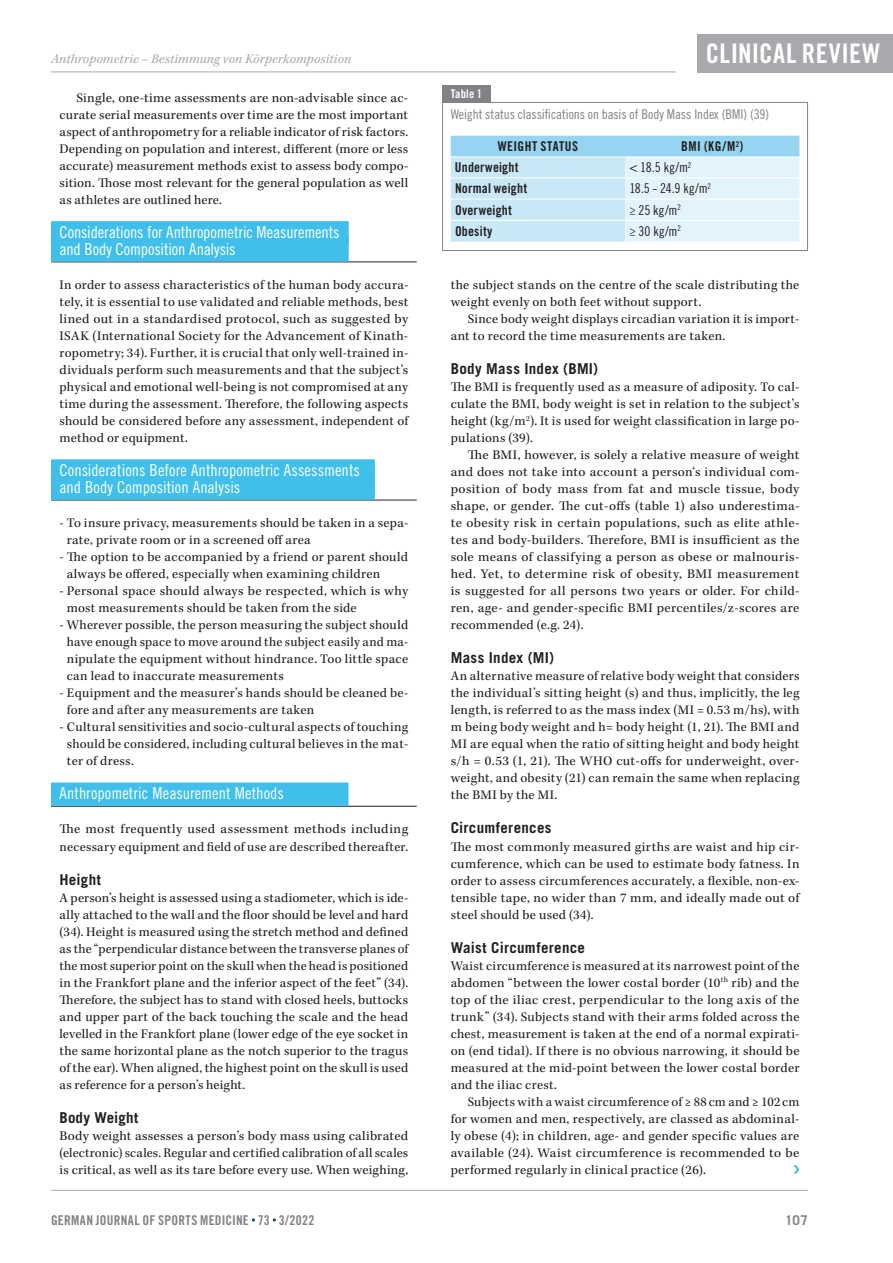
<style>
.page{position:relative;width:893px;height:1263px;background:#fff}
.page>*{position:absolute;margin:0;border:0;box-sizing:border-box;transform-origin:0 0}
.t1{font:27px "Trade Gothic LT Std Bd Cn 20";color:#fff}
.t2{font:16.5px/17px "Trade Gothic LT Std Cn 18";color:#fff}
.t3{font:700 15px "Trade Gothic LT Std";letter-spacing:.02em;color:#231f20}
.t4{font:13.5px/17px "Kepler Std";letter-spacing:.02em;color:#231f20;text-align:justify}
.t5{font:13.5px "Trade Gothic LT Std Bd Cn 20";letter-spacing:.02em;color:#231f20}
.t6{font:13.5px "Trade Gothic LT Std Cn 18";letter-spacing:-.005em;color:#808285}
.t7{font:italic 13.5px "Kepler Std";letter-spacing:.015em;color:#a8a9ad}
.t8{font:13.5px "Trade Gothic LT Std Cn 18";letter-spacing:-.005em;color:#231f20}
.t9{font:13.5px "Trade Gothic LT Std Bd Cn 20";letter-spacing:.02em;color:#808285}
.t10{font:700 13.5px "Trade Gothic LT Std";color:#808285}
.t11{font:12px "Trade Gothic LT Std Bd Cn 20";letter-spacing:.015em;color:#fff}
</style>
<div class="page">
<div style="left:697px;top:34px;width:196px;height:38px;background:#a8a9ad"></div>
<hr style="left:51px;top:72px;width:625px;height:1px;background:#a8a9ad">
<hr style="left:51px;top:1190px;width:757px;height:1px;background:#a8a9ad">
<svg style="left:793px;top:1165px;width:6px;height:9px"></svg>
<div style="left:51px;top:221px;width:298px;height:24px;background:#3fbfe9"></div>
<hr style="left:51px;top:261px;width:366px;height:1px;background:#231f20">
<div style="left:51px;top:238px;width:298px;height:24px;background:#3fbfe9"></div>
<div style="left:51px;top:459px;width:324px;height:24px;background:#3fbfe9"></div>
<hr style="left:51px;top:500px;width:366px;height:1px;background:#231f20">
<div style="left:51px;top:476px;width:324px;height:24px;background:#3fbfe9"></div>
<hr style="left:51px;top:806px;width:366px;height:1px;background:#231f20">
<div style="left:51px;top:782px;width:297px;height:24px;background:#3fbfe9"></div>
<svg style="left:451px;top:136px;width:348px;height:106px;background:#c9e8f7"></svg>
<hr style="left:451px;top:177px;width:174px;height:1px;background:#fff">
<hr style="left:625px;top:177px;width:174px;height:1px;background:#fff">
<hr style="left:451px;top:199px;width:174px;height:1px;background:#fff">
<hr style="left:625px;top:199px;width:174px;height:1px;background:#fff">
<hr style="left:451px;top:220px;width:174px;height:1px;background:#fff">
<hr style="left:625px;top:220px;width:174px;height:1px;background:#fff">
<hr style="left:451px;top:157px;width:174px;height:1px;background:#fff">
<hr style="left:625px;top:157px;width:174px;height:1px;background:#fff">
<div style="left:442px;top:102px;width:366px;height:149px;border:1px solid #808285"></div>
<div style="left:442px;top:85px;width:49px;height:17px;background:#808285"></div>
<p class="t7" style="left:51px;top:51px;width:302px">Anthropometrie – Bestimmung von Körperkomposition</p>
<p class="t4" style="left:60px;top:90px;width:350px;text-indent:17px">Single, one-time assessments are non-advisable since ac&shy;curate serial measurements over time are the most important aspect of anthropometry for a reliable indicator of risk factors.<br>Depending on population and interest, different (more or less accurate) measurement methods exist to assess body compo&shy;sition. Those most relevant for the general population as well as athletes are outlined here.</p>
<p class="t2" style="left:60px;top:224px;width:282px">Considerations for Anthropometric Measurements and Body Composition Analysis</p>
<p class="t4" style="left:60px;top:277px;width:350px">In order to assess characteristics of the human body accura&shy;tely, it is essential to use validated and reliable methods, best lined out in a standardised protocol, such as suggested by ISAK (International Society for the Advancement of Kinath&shy;ropometry; 34). Further, it is crucial that only well-trained in&shy;dividuals perform such measurements and that the subject’s physical and emotional well-being is not compromised at any time during the assessment. Therefore, the following aspects should be considered before any assessment, independent of method or equipment.</p>
<p class="t2" style="left:60px;top:462px;width:302px">Considerations Before Anthropometric Assessments and Body Composition Analysis</p>
<p class="t4" style="left:67px;top:515px;width:343px;text-indent:-7px">- To insure privacy, measurements should be taken in a sepa&shy;rate, private room or in a screened off area</p>
<p class="t4" style="left:67px;top:549px;width:343px;text-indent:-7px">- The option to be accompanied by a friend or parent should always be offered, especially when examining children</p>
<p class="t4" style="left:67px;top:583px;width:343px;text-indent:-7px">- Personal space should always be respected, which is why most measurements should be taken from the side</p>
<p class="t4" style="left:67px;top:617px;width:343px;text-indent:-7px">- Wherever possible, the person measuring the subject should have enough space to move around the subject easily and ma&shy;nipulate the equipment without hindrance. Too little space can lead to inaccurate measurements</p>
<p class="t4" style="left:67px;top:685px;width:343px;text-indent:-7px">- Equipment and the measurer’s hands should be cleaned be&shy;fore and after any measurements are taken</p>
<p class="t4" style="left:67px;top:719px;width:343px;text-indent:-7px">- Cultural sensitivities and socio-cultural aspects of touching should be considered, including cultural believes in the mat&shy;ter of dress.</p>
<p class="t2" style="left:60px;top:785px;width:226px">Anthropometric Measurement Methods</p>
<p class="t4" style="left:60px;top:821px;width:350px">The most frequently used assessment methods including necessary equipment and field of use are described thereafter.</p>
<p class="t3" style="left:60px;top:870px;width:43px">Height</p>
<p class="t4" style="left:60px;top:889px;width:350px">A person’s height is assessed using a stadiometer, which is ide&shy;ally attached to the wall and the floor should be level and hard (34). Height is measured using the stretch method and defined as the “perpendicular distance between the transverse planes of the most superior point on the skull when the head is positioned in the Frankfort plane and the inferior aspect of the feet” (34).<br>Therefore, the subject has to stand with closed heels, buttocks and upper part of the back touching the scale and the head levelled in the Frankfort plane (lower edge of the eye socket in the same horizontal plane as the notch superior to the tragus of the ear). When aligned, the highest point on the skull is used as reference for a person’s height.</p>
<p class="t3" style="left:60px;top:1108px;width:80px">Body Weight</p>
<p class="t4" style="left:60px;top:1127px;width:350px">Body weight assesses a person’s body mass using calibrated (electronic) scales. Regular and certified calibration of all scales is critical, as well as its tare before every use. When weighing,</p>
<p class="t11" style="left:451px;top:86px;width:33px">Table 1</p>
<h1 class="t1" style="left:706px;top:37px;width:26px">Clinical</h1>
<h1 class="t1" style="left:802px;top:37px;width:28px">Review</h1>
<p class="t6" style="left:451px;top:106px;width:320px">Weight status classifications on basis of Body Mass Index (BMI) (39)</p>
<p class="t5" style="left:498px;top:138px;width:82px">WEIGHT STATUS</p>
<p class="t5" style="left:681px;top:138px;width:63px">BMI (KG/M<sup>2</sup>)</p>
<p class="t5" style="left:455px;top:159px;width:65px">Underweight</p>
<p class="t8" style="left:629px;top:159px;width:64px">&lt; 18.5 kg/m<sup>2</sup></p>
<p class="t5" style="left:455px;top:180px;width:74px">Normal weight</p>
<p class="t8" style="left:629px;top:181px;width:83px">18.5 - 24.9 kg/m<sup>2</sup></p>
<p class="t5" style="left:455px;top:202px;width:59px">Overweight</p>
<p class="t8" style="left:629px;top:202px;width:53px">≥ 25 kg/m<sup>2</sup></p>
<p class="t5" style="left:455px;top:223px;width:39px">Obesity</p>
<p class="t8" style="left:629px;top:223px;width:53px">≥ 30 kg/m<sup>2</sup></p>
<p class="t4" style="left:451px;top:277px;width:350px">the subject stands on the centre of the scale distributing the weight evenly on both feet without support.</p>
<p class="t4" style="left:451px;top:311px;width:350px;text-indent:17px">Since body weight displays circadian variation it is import&shy;ant to record the time measurements are taken.</p>
<p class="t3" style="left:451px;top:360px;width:149px">Body Mass Index (BMI)</p>
<p class="t4" style="left:451px;top:379px;width:350px">The BMI is frequently used as a measure of adiposity. To cal&shy;culate the BMI, body weight is set in relation to the subject’s height (kg/m<sup>2</sup>). It is used for weight classification in large po&shy;pulations (39).</p>
<p class="t4" style="left:451px;top:447px;width:350px;text-indent:17px">The BMI, however, is solely a relative measure of weight and does not take into account a person‘s individual com&shy;position of body mass from fat and muscle tissue, body shape, or gender. The cut-offs (table 1) also underestima&shy;te obesity risk in certain populations, such as elite athle&shy;tes and body-builders. Therefore, BMI is insufficient as the sole means of classifying a person as obese or malnouris&shy;hed. Yet, to determine risk of obesity, BMI measurement is suggested for all persons two years or older. For child&shy;ren, age- and gender-specific BMI percentiles/z-scores are recommended (e.g. 24).</p>
<p class="t3" style="left:451px;top:649px;width:105px">Mass Index (MI)</p>
<p class="t4" style="left:451px;top:668px;width:350px">An alternative measure of relative body weight that considers the individual’s sitting height (s) and thus, implicitly, the leg length, is referred to as the mass index (MI = 0.53 m/hs), with m being body weight and h= body height (1, 21). The BMI and MI are equal when the ratio of sitting height and body height s/h = 0.53 (1, 21). The WHO cut-offs for underweight, over&shy;weight, and obesity (21) can remain the same when replacing the BMI by the MI.</p>
<p class="t3" style="left:451px;top:819px;width:102px">Circumferences</p>
<p class="t4" style="left:451px;top:838px;width:350px">The most commonly measured girths are waist and hip cir&shy;cumference, which can be used to estimate body fatness. In order to assess circumferences accurately, a flexible, non-ex&shy;tensible tape, no wider than 7 mm, and ideally made out of steel should be used (34).</p>
<p class="t3" style="left:451px;top:938px;width:136px">Waist Circumference</p>
<p class="t4" style="left:451px;top:957px;width:350px">Waist circumference is measured at its narrowest point of the abdomen “between the lower costal border (10<sup>th</sup> rib) and the top of the iliac crest, perpendicular to the long axis of the trunk” (34). Subjects stand with their arms folded across the chest, measurement is taken at the end of a normal expirati&shy;on (end tidal). If there is no obvious narrowing, it should be measured at the mid-point between the lower costal border and the iliac crest.</p>
<p class="t4" style="left:451px;top:1093px;width:350px;text-indent:17px">Subjects with a waist circumference of ≥ 88 cm and ≥ 102 cm for women and men, respectively, are classed as abdominal&shy;ly obese (4); in children, age- and gender specific values are available (24). Waist circumference is recommended to be performed regularly in clinical practice (26).</p>
<p class="t9" style="left:51px;top:1212px;width:265px">GERMAN JOURNAL OF SPORTS MEDICINE 73 3/2022</p>
<p class="t10" style="left:785px;top:1211px;width:24px">107</p>
</div>
